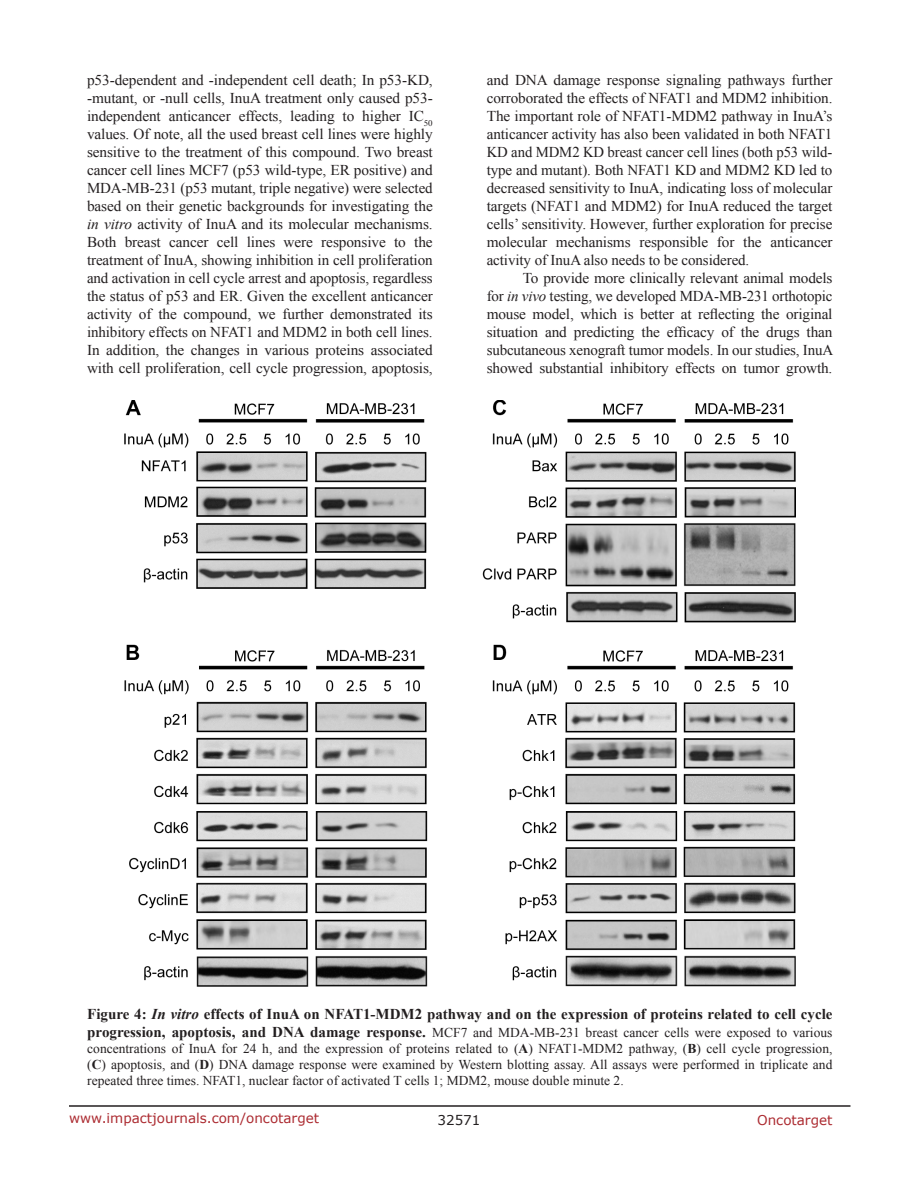
<style>
.page{position:relative;width:918px;height:1188px;background:#fff}
.page>*{position:absolute;margin:0;border:0;box-sizing:border-box;transform-origin:0 0}
.BodyText{font:15px/18px "Times New Roman";letter-spacing:-.005em;color:#231f20;text-align:justify}
.FigureText{font:700 15px "Times New Roman";color:#231f20}
.FigureText-2{font:13.5px/16.2px "Times New Roman";color:#231f20;text-align:justify}
.t1{font:13.5px "Verdana";color:#ac2b31}
.t2{font:13.5px "Verdana";color:#231f20}
.s1{font-style:italic}
.s2{font-weight:700;font-size:15px}
.s3{font-weight:700}
</style>
<div class="page">
<hr style="left:69px;top:1105px;width:781px;height:2px;background:#231f20">
<img style="left:124px;top:400px;width:672px;height:587px">
<p class="BodyText" style="left:87px;top:71px;width:347px">p53-dependent and -independent cell death; In p53-KD, -mutant, or -null cells, InuA treatment only caused p53- independent anticancer effects, leading to higher IC<sub>50 </sub>values. Of note, all the used breast cell lines were highly sensitive to the treatment of this compound. Two breast cancer cell lines MCF7 (p53 wild-type, ER positive) and MDA-MB-231 (p53 mutant, triple negative) were selected based on their genetic backgrounds for investigating the <span class="s1">in vitro</span> activity of InuA and its molecular mechanisms.<br>Both breast cancer cell lines were responsive to the treatment of InuA, showing inhibition in cell proliferation and activation in cell cycle arrest and apoptosis, regardless the status of p53 and ER. Given the excellent anticancer activity of the compound, we further demonstrated its inhibitory effects on NFAT1 and MDM2 in both cell lines.<br>In addition, the changes in various proteins associated with cell proliferation, cell cycle progression, apoptosis,</p>
<p class="BodyText" style="left:487px;top:71px;width:347px">and DNA damage response signaling pathways further corroborated the effects of NFAT1 and MDM2 inhibition.<br>The important role of NFAT1-MDM2 pathway in InuA’s anticancer activity has also been validated in both NFAT1<br>KD and MDM2 KD breast cancer cell lines (both p53 wild&shy;type and mutant). Both NFAT1 KD and MDM2 KD led to decreased sensitivity to InuA, indicating loss of molecular targets (NFAT1 and MDM2) for InuA reduced the target cells’ sensitivity. However, further exploration for precise molecular mechanisms responsible for the anticancer activity of InuA also needs to be considered.</p>
<p class="BodyText" style="left:487px;top:269px;width:348px;text-indent:36px">To provide more clinically relevant animal models for <span class="s1">in vivo</span> testing, we developed MDA-MB-231 orthotopic mouse model, which is better at reflecting the original situation and predicting the efficacy of the drugs than subcutaneous xenograft tumor models. In our studies, InuA showed substantial inhibitory effects on tumor growth.</p>
<p class="FigureText" style="left:87px;top:1003px;width:747px">Figure 4: <span class="s1">In vitro</span> effects of InuA on NFAT1-MDM2 pathway and on the expression of proteins related to cell cycle</p>
<p class="FigureText-2" style="left:87px;top:1024px;width:747px"><span class="s2">progression, apoptosis, and DNA damage response.</span> MCF7 and MDA-MB-231 breast cancer cells were exposed to various concentrations of InuA for 24 h, and the expression of proteins related to (<span class="s3">A</span>) NFAT1-MDM2 pathway, (<span class="s3">B</span>) cell cycle progression, (<span class="s3">C</span>) apoptosis, and (<span class="s3">D</span>) DNA damage response were examined by Western blotting assay. All assays were performed in triplicate and repeated three times. NFAT1, nuclear factor of activated T cells 1; MDM2, mouse double minute 2.</p>
<p class="t1" style="left:69px;top:1109px;width:252px">www.impactjournals.com/oncotarget</p>
<p class="t2" style="left:438px;top:1111px;width:44px">32571</p>
<p class="t1" style="left:757px;top:1111px;width:77px">Oncotarget</p>
</div>
